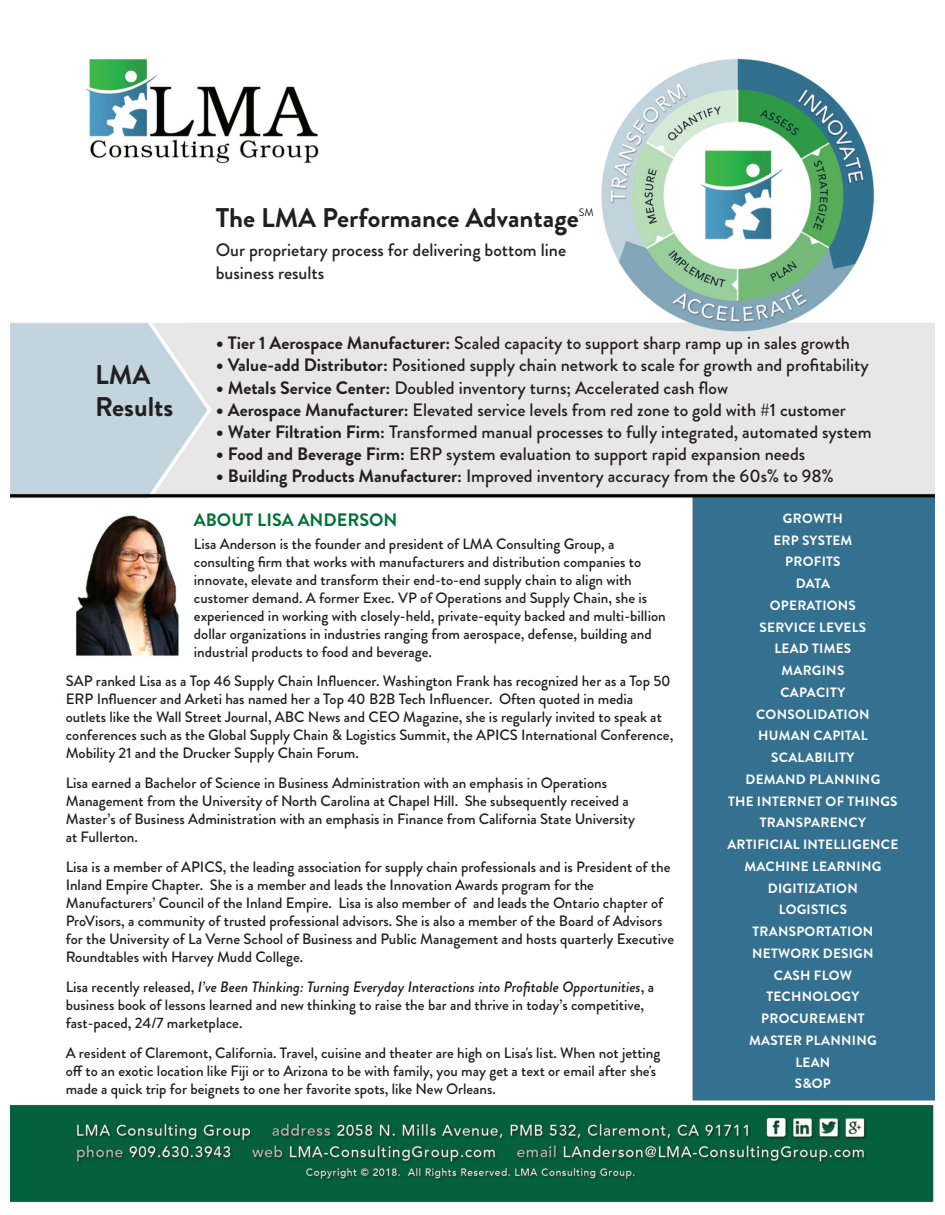
<style>
.page{position:relative;width:945px;height:1215px;background:#fff}
.page>*{position:absolute;margin:0;border:0;box-sizing:border-box;transform-origin:0 0}
.t1{font:700 27px/32.4px "Brandon Grotesque";color:#231f20}
.t2{font:500 18px/23.1px "Brandon Grotesque";color:#231f20}
.t3{font:700 18px "Brandon Grotesque";color:#007238}
.t4{font:500 15px/18px "Brandon Grotesque";color:#231f20}
.t5{font:700 13.5px/21.8px "Brandon Grotesque";letter-spacing:.02em;color:#fff;text-align:center}
.t6{font:10.8px "Brandon Grotesque";color:#231f20}
.s1{font-weight:700;font-size:21px}
.s2{font-weight:700}
.s3{font-style:italic}
</style>
<div class="page">
<img style="left:11px;top:58px;width:924px;height:1145px">
<h1 class="t1" style="left:95px;top:362px;width:80px">LMA<br>Results</h1>
<h1 class="t1" style="left:216px;top:205px;width:365px">The LMA Performance Advantage</h1>
<p class="t6" style="left:579px;top:209px;width:17px">SM</p>
<p class="t2" style="left:216px;top:241px;width:352px">Our proprietary process for delivering bottom line business results</p>
<p class="t2" style="left:216px;top:334px;width:636px"><span class="s1">•</span> <span class="s2">Tier 1 Aerospace Manufacturer:</span> Scaled capacity to support sharp ramp up in sales growth</p>
<p class="t2" style="left:216px;top:356px;width:654px"><span class="s1">•</span> <span class="s2">Value-add Distributor:</span> Positioned supply chain network to scale for growth and profitability</p>
<p class="t2" style="left:216px;top:378px;width:514px"><span class="s1">•</span> <span class="s2">Metals Service Center:</span> Doubled inventory turns; Accelerated cash flow</p>
<p class="t2" style="left:216px;top:401px;width:632px"><span class="s1">•</span> <span class="s2">Aerospace Manufacturer:</span> Elevated service levels from red zone to gold with #1 customer</p>
<p class="t2" style="left:216px;top:423px;width:657px"><span class="s1">•</span> <span class="s2">Water Filtration Firm:</span> Transformed manual processes to fully integrated, automated system</p>
<p class="t2" style="left:216px;top:445px;width:591px"><span class="s1">•</span> <span class="s2">Food and Beverage Firm:</span> ERP system evaluation to support rapid expansion needs</p>
<p class="t2" style="left:216px;top:467px;width:620px"><span class="s1">•</span> <span class="s2">Building Products Manufacturer:</span> Improved inventory accuracy from the 60s% to 98%</p>
<p class="t3" style="left:194px;top:513px;width:205px">ABOUT LISA ANDERSON</p>
<p class="t5" style="left:727px;top:509px;width:173px">GROWTH<br>ERP SYSTEM<br>PROFITS<br>DATA<br>OPERATIONS<br>SERVICE LEVELS<br>LEAD TIMES<br>MARGINS<br>CAPACITY<br>CONSOLIDATION<br>HUMAN CAPITAL<br>SCALABILITY<br>DEMAND PLANNING<br>THE INTERNET OF THINGS<br>TRANSPARENCY<br>ARTIFICIAL INTELLIGENCE<br>MACHINE LEARNING<br>DIGITIZATION<br>LOGISTICS<br>TRANSPORTATION<br>NETWORK DESIGN<br>CASH FLOW<br>TECHNOLOGY<br>PROCUREMENT<br>MASTER PLANNING<br>LEAN<br>S&amp;OP</p>
<p class="t4" style="left:194px;top:537px;width:473px">Lisa Anderson is the founder and president of LMA Consulting Group, a consulting firm that works with manufacturers and distribution companies to innovate, elevate and transform their end-to-end supply chain to align with customer demand. A former Exec. VP of Operations and Supply Chain, she is experienced in working with closely-held, private-equity backed and multi-billion dollar organizations in industries ranging from aerospace, defense, building and industrial products to food and beverage.</p>
<p class="t4" style="left:66px;top:674px;width:609px">SAP ranked Lisa as a Top 46 Supply Chain Influencer. Washington Frank has recognized her as a Top 50<br>ERP Influencer and Arketi has named her a Top 40 B2B Tech Influencer. Often quoted in media outlets like the Wall Street Journal, ABC News and CEO Magazine, she is regularly invited to speak at conferences such as the Global Supply Chain &amp; Logistics Summit, the APICS International Conference, Mobility 21 and the Drucker Supply Chain Forum.</p>
<p class="t4" style="left:66px;top:776px;width:571px">Lisa earned a Bachelor of Science in Business Administration with an emphasis in Operations Management from the University of North Carolina at Chapel Hill. She subsequently received a Master’s of Business Administration with an emphasis in Finance from California State University at Fullerton.</p>
<p class="t4" style="left:66px;top:860px;width:610px">Lisa is a member of APICS, the leading association for supply chain professionals and is President of the Inland Empire Chapter. She is a member and leads the Innovation Awards program for the Manufacturers’ Council of the Inland Empire. Lisa is also member of and leads the Ontario chapter of ProVisors, a community of trusted professional advisors. She is also a member of the Board of Advisors for the University of La Verne School of Business and Public Management and hosts quarterly Executive Roundtables with Harvey Mudd College.</p>
<p class="t4" style="left:66px;top:980px;width:590px">Lisa recently released, <span class="s3">I’ve Been Thinking: Turning Everyday Interactions into Profitable Opportunities</span>, a business book of lessons learned and new thinking to raise the bar and thrive in today’s competitive, fast-paced, 24/7 marketplace.</p>
<p class="t4" style="left:66px;top:1046px;width:596px">A resident of Claremont, California. Travel, cuisine and theater are high on Lisa's list. When not jetting off to an exotic location like Fiji or to Arizona to be with family, you may get a text or email after she's made a quick trip for beignets to one her favorite spots, like New Orleans.</p>
</div>
